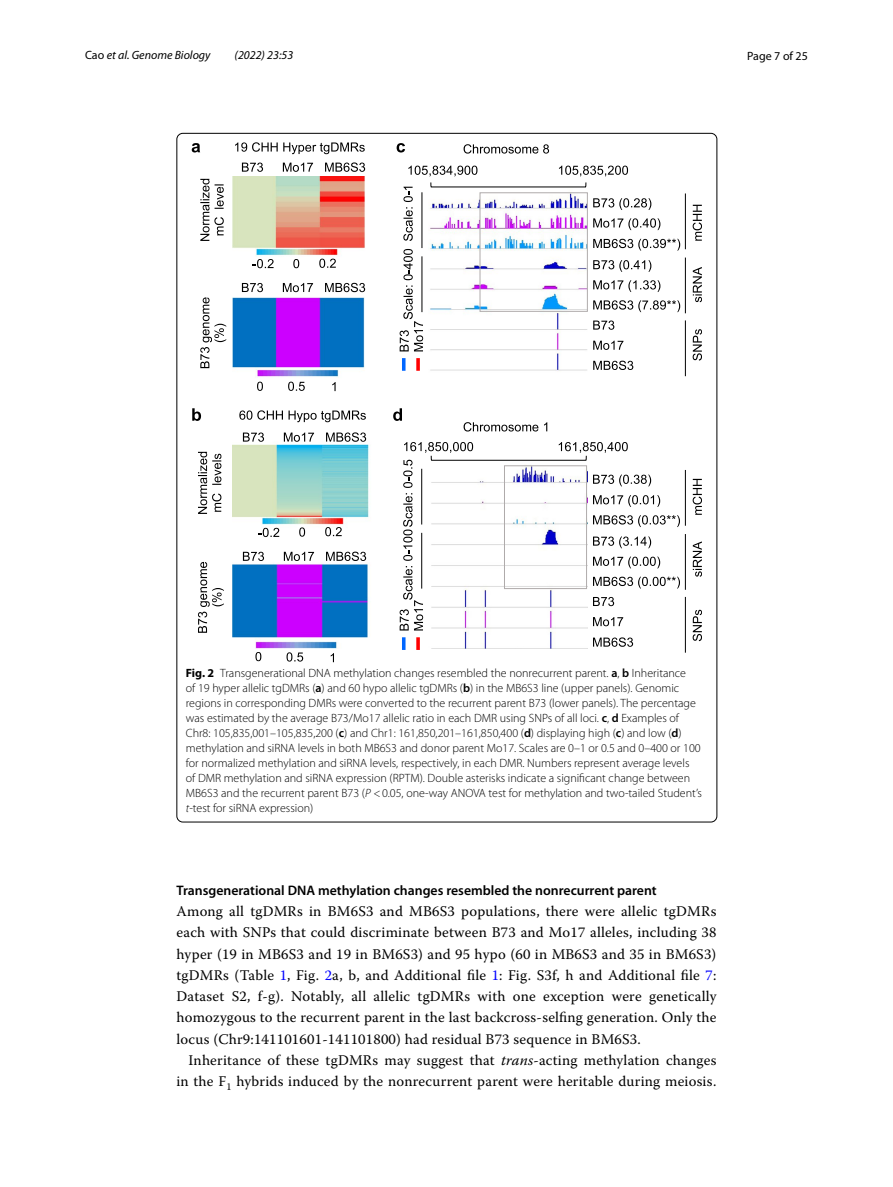
<style>
.page{position:relative;width:893px;height:1187px;background:#fff}
.page>*{position:absolute;margin:0;border:0;box-sizing:border-box;transform-origin:0 0}
.t1{font:14.7px/21.3px "Warnock Pro";letter-spacing:.015em;color:#000;text-align:justify}
.t2{font:600 13.8px "Myriad Pro";color:#000}
.t3{font:300 12px/15px "Myriad Pro";color:#000}
.t4{font:italic 12px "Myriad Pro";color:#000}
.t5{font:12px "Myriad Pro";color:#000}
.s1{font-style:normal}
.s2{font-weight:700}
.s3{font-weight:600}
.s4{font-style:italic}
.s5{color:#00f}
</style>
<div class="page">
<img style="left:233px;top:177px;width:319px;height:471px">
<svg style="left:200px;top:297px;width:26px;height:71px"></svg>
<svg style="left:326px;top:432px;width:40px;height:10px"></svg>
<svg style="left:284px;top:432px;width:30px;height:10px"></svg>
<svg style="left:243px;top:432px;width:21px;height:10px"></svg>
<svg style="left:235px;top:142px;width:130px;height:12px"></svg>
<svg style="left:239px;top:410px;width:127px;height:12px"></svg>
<svg style="left:192px;top:143px;width:8px;height:9px"></svg>
<svg style="left:192px;top:408px;width:9px;height:13px"></svg>
<svg style="left:200px;top:179px;width:24px;height:62px"></svg>
<svg style="left:293px;top:259px;width:6px;height:9px"></svg>
<svg style="left:319px;top:258px;width:17px;height:10px"></svg>
<svg style="left:253px;top:259px;width:21px;height:9px"></svg>
<svg style="left:299px;top:527px;width:6px;height:9px"></svg>
<svg style="left:325px;top:527px;width:17px;height:9px"></svg>
<svg style="left:258px;top:528px;width:21px;height:9px"></svg>
<svg style="left:198px;top:562px;width:26px;height:70px"></svg>
<svg style="left:198px;top:452px;width:23px;height:62px"></svg>
<svg style="left:408px;top:166px;width:69px;height:10px"></svg>
<svg style="left:559px;top:166px;width:69px;height:10px"></svg>
<svg style="left:430px;top:182px;width:157px;height:6px"></svg>
<svg style="left:593px;top:198px;width:58px;height:12px"></svg>
<svg style="left:593px;top:218px;width:67px;height:12px"></svg>
<svg style="left:593px;top:239px;width:87px;height:11px"></svg>
<svg style="left:593px;top:260px;width:58px;height:12px"></svg>
<svg style="left:593px;top:280px;width:67px;height:12px"></svg>
<svg style="left:593px;top:300px;width:87px;height:12px"></svg>
<svg style="left:593px;top:320px;width:21px;height:10px"></svg>
<svg style="left:593px;top:340px;width:30px;height:10px"></svg>
<svg style="left:593px;top:360px;width:40px;height:10px"></svg>
<hr style="left:685px;top:193px;width:1px;height:56px;background:#000">
<svg style="left:693px;top:205px;width:9px;height:36px"></svg>
<hr style="left:685px;top:257px;width:1px;height:56px;background:#000">
<svg style="left:693px;top:267px;width:9px;height:35px"></svg>
<hr style="left:685px;top:320px;width:1px;height:56px;background:#000">
<svg style="left:693px;top:329px;width:9px;height:31px"></svg>
<hr style="left:422px;top:192px;width:1px;height:56px;background:#000">
<svg style="left:403px;top:187px;width:10px;height:54px"></svg>
<svg style="left:400px;top:249px;width:23px;height:102px"></svg>
<svg style="left:593px;top:637px;width:40px;height:9px"></svg>
<hr style="left:685px;top:470px;width:1px;height:55px;background:#000">
<svg style="left:693px;top:479px;width:9px;height:36px"></svg>
<hr style="left:685px;top:534px;width:1px;height:55px;background:#000">
<svg style="left:693px;top:541px;width:9px;height:35px"></svg>
<hr style="left:685px;top:597px;width:1px;height:55px;background:#000">
<svg style="left:693px;top:609px;width:9px;height:32px"></svg>
<svg style="left:464px;top:144px;width:85px;height:10px"></svg>
<svg style="left:464px;top:422px;width:15px;height:9px"></svg>
<svg style="left:397px;top:143px;width:8px;height:9px"></svg>
<svg style="left:393px;top:408px;width:9px;height:13px"></svg>
<svg style="left:326px;top:551px;width:40px;height:10px"></svg>
<svg style="left:284px;top:551px;width:30px;height:10px"></svg>
<svg style="left:243px;top:551px;width:21px;height:10px"></svg>
<svg style="left:325px;top:162px;width:40px;height:10px"></svg>
<svg style="left:283px;top:162px;width:30px;height:10px"></svg>
<svg style="left:242px;top:162px;width:21px;height:10px"></svg>
<svg style="left:325px;top:283px;width:40px;height:9px"></svg>
<svg style="left:283px;top:283px;width:30px;height:9px"></svg>
<svg style="left:242px;top:283px;width:21px;height:9px"></svg>
<svg style="left:402px;top:358px;width:4px;height:13px"></svg>
<svg style="left:416px;top:358px;width:4px;height:13px"></svg>
<svg style="left:400px;top:442px;width:280px;height:188px"></svg>
<svg style="left:402px;top:637px;width:4px;height:13px"></svg>
<svg style="left:416px;top:637px;width:4px;height:13px"></svg>
<svg style="left:332px;top:382px;width:4px;height:9px"></svg>
<svg style="left:257px;top:381px;width:6px;height:10px"></svg>
<svg style="left:288px;top:381px;width:17px;height:10px"></svg>
<svg style="left:331px;top:653px;width:3px;height:9px"></svg>
<svg style="left:255px;top:652px;width:6px;height:9px"></svg>
<svg style="left:287px;top:652px;width:16px;height:9px"></svg>
<svg style="left:479px;top:192px;width:109px;height:397px"></svg>
<p class="t4" style="left:85px;top:48px;width:127px"><span class="s1">Cao</span> et al. Genome Biology</p>
<p class="t4" style="left:235px;top:48px;width:60px">(2022) 23:53</p>
<p class="t5" style="left:747px;top:48px;width:62px">Page 7 of 25</p>
<p class="t3" style="left:186px;top:666px;width:518px"><span class="s2">Fig. 2</span> Transgenerational DNA methylation changes resembled the nonrecurrent parent. <span class="s3">a</span>, <span class="s3">b</span> Inheritance<br>of 19 hyper allelic tgDMRs (<span class="s3">a</span>) and 60 hypo allelic tgDMRs (<span class="s3">b</span>) in the MB6S3 line (upper panels). Genomic regions in corresponding DMRs were converted to the recurrent parent B73 (lower panels). The percentage was estimated by the average B73/Mo17 allelic ratio in each DMR using SNPs of all loci. <span class="s3">c</span>, <span class="s3">d</span> Examples of Chr8: 105,835,001–105,835,200 (<span class="s3">c</span>) and Chr1: 161,850,201–161,850,400 (<span class="s3">d</span>) displaying high (<span class="s3">c</span>) and low (<span class="s3">d</span>) methylation and siRNA levels in both MB6S3 and donor parent Mo17. Scales are 0–1 or 0.5 and 0–400 or 100 for normalized methylation and siRNA levels, respectively, in each DMR. Numbers represent average levels<br>of DMR methylation and siRNA expression (RPTM). Double asterisks indicate a significant change between MB6S3 and the recurrent parent B73 (<span class="s4">P</span> &lt;0.05, one-way ANOVA test for methylation and two-tailed Student’s <span class="s4">t</span>-test for siRNA expression)</p>
<p class="t2" style="left:176px;top:881px;width:482px">Transgenerational DNA methylation changes resembled the nonrecurrent parent</p>
<p class="t1" style="left:176px;top:900px;width:542px">Among all tgDMRs in BM6S3 and MB6S3 populations, there were allelic tgDMRs each with SNPs that could discriminate between B73 and Mo17 alleles, including 38 hyper (19 in MB6S3 and 19 in BM6S3) and 95 hypo (60 in MB6S3 and 35 in BM6S3) tgDMRs (Table <span class="s5">1</span>, Fig. <span class="s5">2</span>a, b, and Additional file <span class="s5">1</span>: Fig. S3f, h and Additional file <span class="s5">7</span>:<br>Dataset S2, f-g). Notably, all allelic tgDMRs with one exception were genetically homozygous to the recurrent parent in the last backcross-selfing generation. Only the locus (Chr9:141101601-141101800) had residual B73 sequence in BM6S3.</p>
<p class="t1" style="left:176px;top:1049px;width:542px;text-align:right">Inheritance of these tgDMRs may suggest that <span class="s4">trans</span>-acting methylation changes in the F<sub>1</sub> hybrids induced by the nonrecurrent parent were heritable during meiosis.</p>
</div>
